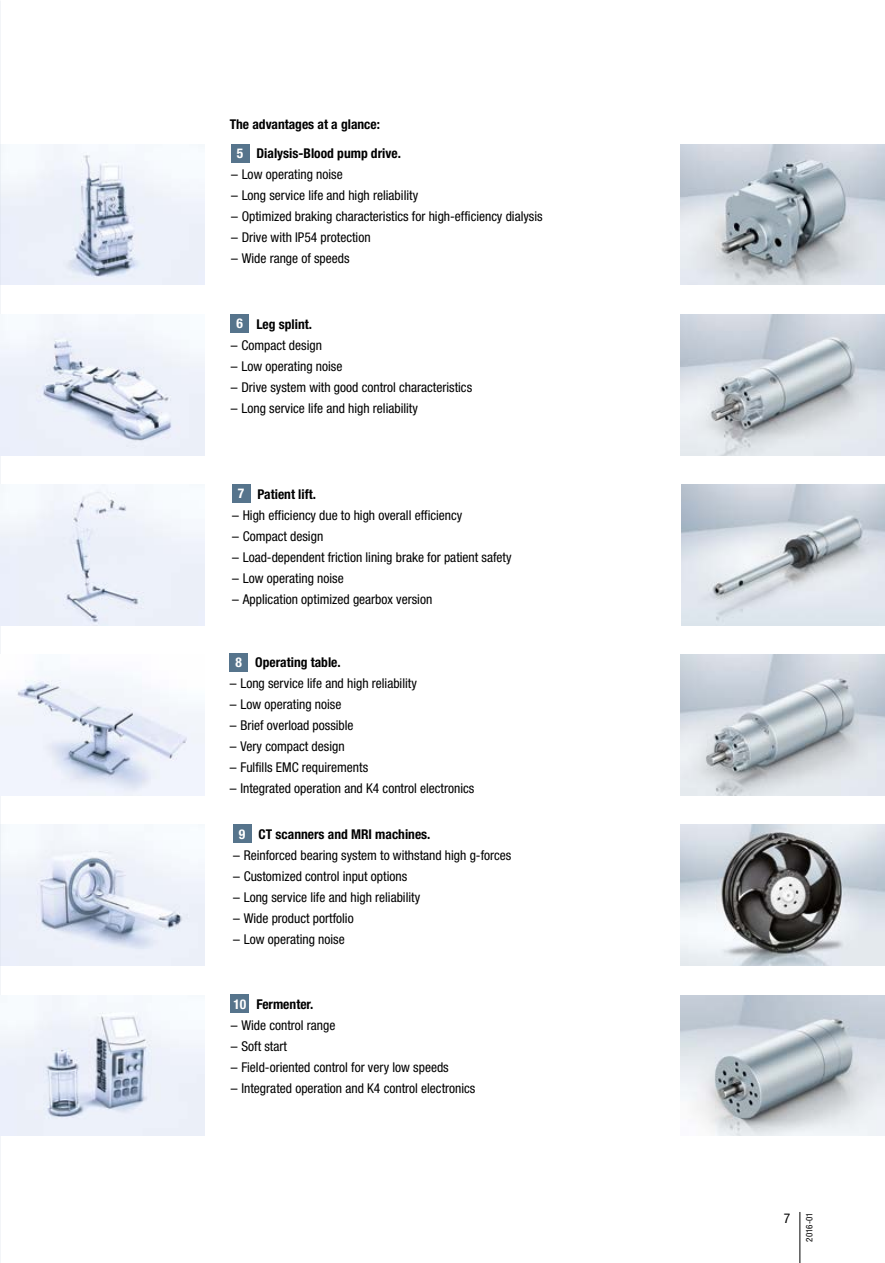
<style>
.page{position:relative;width:885px;height:1263px;background:#fff}
.page>*{position:absolute;margin:0;border:0;box-sizing:border-box;transform-origin:0 0}
.Copy_9_14pt_schwarz{font:condensed 13.5px "Helvetica Neue LT Std";color:#000}
.subline_9_14pt_schwa{font:condensed 13.5px "Helvetica Neue LT Std";color:#000}
.subline_9_14pt_schwa-2{font:700 condensed 13.5px "Helvetica Neue LT Std";color:#000}
.t1{font:700 condensed 13.5px "Helvetica Neue LT Std";color:#fff}
.Copy_9_14pt_schwarz-2{font:condensed 9px "Helvetica Neue LT Std";letter-spacing:.01em;color:#000}
</style>
<div class="page">
<img style="left:1px;top:825px;width:203px;height:140px">
<img style="left:1px;top:145px;width:203px;height:140px">
<img style="left:0;top:0;width:1px;height:1263px">
<hr style="left:799px;top:1212px;width:1px;height:51px;background:#000">
<img style="left:680px;top:655px;width:204px;height:140px">
<img style="left:680px;top:145px;width:204px;height:140px">
<img style="left:680px;top:825px;width:204px;height:140px">
<img style="left:680px;top:315px;width:204px;height:140px">
<img style="left:680px;top:995px;width:204px;height:140px">
<img style="left:0;top:315px;width:204px;height:140px">
<img style="left:0;top:995px;width:204px;height:140px">
<img style="left:0;top:485px;width:204px;height:140px">
<img style="left:0;top:655px;width:204px;height:140px">
<img style="left:681px;top:485px;width:203px;height:140px">
<div style="left:230px;top:653px;width:18px;height:18px;background:#56748c"></div>
<div style="left:231px;top:144px;width:18px;height:18px;background:#56748c"></div>
<div style="left:233px;top:825px;width:18px;height:18px;background:#56748c"></div>
<div style="left:231px;top:314px;width:18px;height:19px;background:#56748c"></div>
<div style="left:231px;top:995px;width:18px;height:18px;background:#56748c"></div>
<div style="left:232px;top:485px;width:18px;height:18px;background:#56748c"></div>
<p class="subline_9_14pt_schwa-2" style="left:230px;top:116px;width:152px">The advantages at a glance:</p>
<p class="t1" style="left:237px;top:145px;width:8px">5</p>
<p class="subline_9_14pt_schwa-2" style="left:256px;top:145px;width:146px">Dialysis-Blood pump drive.</p>
<p class="Copy_9_14pt_schwarz" style="left:231px;top:167px;width:113px">– Low operating noise</p>
<p class="Copy_9_14pt_schwarz" style="left:231px;top:188px;width:189px">– Long service life and high reliability</p>
<p class="Copy_9_14pt_schwarz" style="left:231px;top:209px;width:313px">– Optimized braking characteristics for high-efficiency dialysis</p>
<p class="Copy_9_14pt_schwarz" style="left:231px;top:230px;width:141px">– Drive with IP54 protection</p>
<p class="Copy_9_14pt_schwarz" style="left:231px;top:251px;width:120px">– Wide range of speeds</p>
<p class="t1" style="left:236px;top:315px;width:8px">6</p>
<p class="subline_9_14pt_schwa-2" style="left:256px;top:315px;width:57px">Leg splint.</p>
<p class="Copy_9_14pt_schwarz" style="left:231px;top:337px;width:93px">– Compact design</p>
<p class="Copy_9_14pt_schwarz" style="left:231px;top:358px;width:113px">– Low operating noise</p>
<p class="Copy_9_14pt_schwarz" style="left:231px;top:379px;width:243px">– Drive system with good control characteristics</p>
<p class="Copy_9_14pt_schwarz" style="left:231px;top:400px;width:189px">– Long service life and high reliability</p>
<p class="t1" style="left:238px;top:485px;width:8px">7</p>
<p class="subline_9_14pt_schwa-2" style="left:257px;top:486px;width:60px">Patient lift.</p>
<p class="Copy_9_14pt_schwarz" style="left:232px;top:507px;width:231px">– High efficiency due to high overall efficiency</p>
<p class="Copy_9_14pt_schwarz" style="left:232px;top:528px;width:93px">– Compact design</p>
<p class="Copy_9_14pt_schwarz" style="left:232px;top:549px;width:281px">– Load-dependent friction lining brake for patient safety</p>
<p class="Copy_9_14pt_schwarz" style="left:232px;top:570px;width:113px">– Low operating noise</p>
<p class="Copy_9_14pt_schwarz" style="left:232px;top:591px;width:202px">– Application optimized gearbox version</p>
<p class="t1" style="left:235px;top:654px;width:8px">8</p>
<p class="subline_9_14pt_schwa-2" style="left:255px;top:654px;width:87px">Operating table.</p>
<p class="subline_9_14pt_schwa" style="left:230px;top:676px;width:189px">– Long service life and high reliability</p>
<p class="subline_9_14pt_schwa" style="left:230px;top:697px;width:113px">– Low operating noise</p>
<p class="subline_9_14pt_schwa" style="left:230px;top:718px;width:125px">– Brief overload possible</p>
<p class="subline_9_14pt_schwa" style="left:230px;top:739px;width:116px">– Very compact design</p>
<p class="subline_9_14pt_schwa" style="left:230px;top:760px;width:140px">– Fulfills EMC requirements</p>
<p class="subline_9_14pt_schwa" style="left:230px;top:781px;width:246px">– Integrated operation and K4 control electronics</p>
<p class="t1" style="left:239px;top:826px;width:8px">9</p>
<p class="subline_9_14pt_schwa-2" style="left:258px;top:826px;width:173px">CT scanners and MRI machines.</p>
<p class="Copy_9_14pt_schwarz" style="left:233px;top:847px;width:280px">– Reinforced bearing system to withstand high g-forces</p>
<p class="Copy_9_14pt_schwarz" style="left:233px;top:868px;width:176px">– Customized control input options</p>
<p class="Copy_9_14pt_schwarz" style="left:233px;top:889px;width:189px">– Long service life and high reliability</p>
<p class="Copy_9_14pt_schwarz" style="left:233px;top:910px;width:122px">– Wide product portfolio</p>
<p class="Copy_9_14pt_schwarz" style="left:233px;top:931px;width:113px">– Low operating noise</p>
<p class="t1" style="left:233px;top:996px;width:14px">10</p>
<p class="subline_9_14pt_schwa-2" style="left:256px;top:996px;width:58px">Fermenter.</p>
<p class="Copy_9_14pt_schwarz" style="left:231px;top:1017px;width:106px">– Wide control range</p>
<p class="Copy_9_14pt_schwarz" style="left:231px;top:1038px;width:58px">– Soft start</p>
<p class="Copy_9_14pt_schwarz" style="left:231px;top:1059px;width:219px">– Field-oriented control for very low speeds</p>
<p class="Copy_9_14pt_schwarz" style="left:231px;top:1080px;width:246px">– Integrated operation and K4 control electronics</p>
<p class="Copy_9_14pt_schwarz" style="left:783px;top:1210px;width:8px">7</p>
<p class="Copy_9_14pt_schwarz-2" style="left:804px;top:1242px;width:31px;rotate:-90deg">2016-01</p>
</div>
